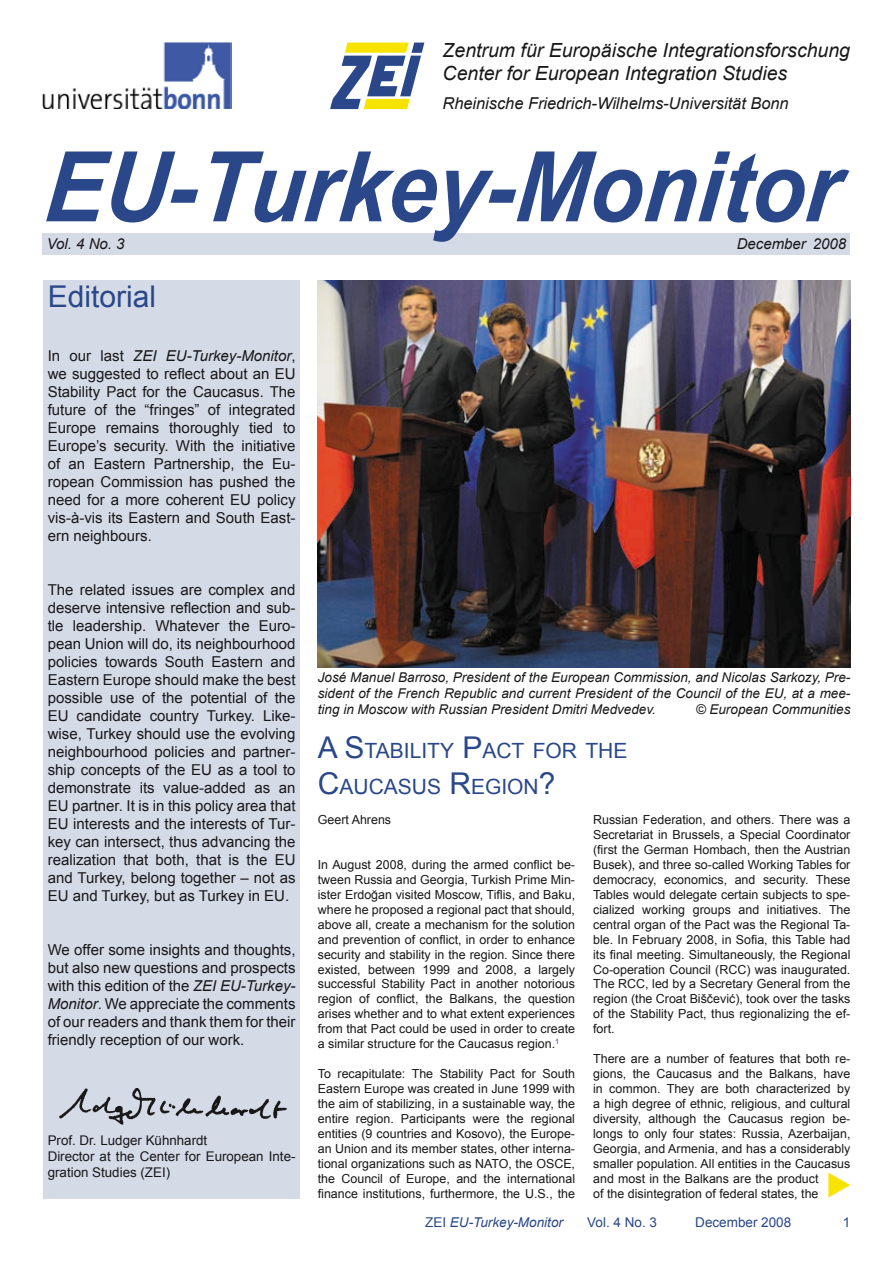
<style>
.page{position:relative;width:893px;height:1263px;background:#fff}
.page>*{position:absolute;margin:0;border:0;box-sizing:border-box;transform-origin:0 0}
.t1{font:italic 700 97.5px "Arial";color:#294789;scale:.91 1}
.t2{font:30px "Arial";color:#294789}
.t3{font:21px/36px "Arial";color:#294789}
.t4{font:italic 19.5px/23.4px "Arial";color:#191819}
.t5{font:italic 16.35px "Arial";color:#191819}
.t6{font:15px/18px "Arial";color:#191819;text-align:justify}
.t7{font:italic 15px "Arial";color:#191819}
.t8{font:italic 13.5px/16.2px "Arial";color:#191819;text-align:justify}
.t9{font:13.5px "Arial";color:#294789}
.t10{font:italic 13.5px "Arial";color:#294789}
.t11{font:13.35px/16px "Arial";color:#191819}
.t12{font:12.45px/15px "Arial";color:#191819;text-align:justify}
.s1{font-style:italic}
.s2{font-size:30px}
.s3{font-style:normal}
</style>
<div class="page">
<div style="left:43px;top:233px;width:807px;height:22px;background:#d5dae7"></div>
<svg style="left:330px;top:43px;width:94px;height:66px"></svg>
<div style="left:43px;top:281px;width:257px;height:918px;background:#d5dae7"></div>
<img style="left:318px;top:280px;width:532px;height:388px">
<img style="left:60px;top:1088px;width:227px;height:37px">
<img style="left:43px;top:43px;width:188px;height:66px">
<img style="left:828px;top:1172px;width:22px;height:26px">
<h3 class="t4" style="left:443px;top:38px;width:409px">Zentrum für Europäische Integrationsforschung<br>Center for European Integration Studies</h3>
<h3 class="t5" style="left:443px;top:92px;width:347px">Rheinische Friedrich-Wilhelms-Universität Bonn</h3>
<h1 class="t1" style="left:43px;top:124px;width:875px">EU-Turkey-Monitor</h1>
<p class="t7" style="left:47px;top:234px;width:79px">Vol. 4 No. 3</p>
<p class="t7" style="left:737px;top:234px;width:111px">December 2008</p>
<h2 class="t2" style="left:48px;top:277px;width:110px">Editorial</h2>
<p class="t6" style="left:48px;top:347px;width:249px">In our last <span class="s1">ZEI EU-Turkey-Monitor</span>, we suggested to reflect about an EU Stability Pact for the Caucasus. The future of the “fringes” of integrated Europe remains thoroughly tied to Europe’s security. With the initiative of an Eastern Partnership, the Eu&shy;ropean Commission has pushed the need for a more coherent EU policy vis-à-vis its Eastern and South East&shy;ern neighbours.</p>
<p class="t6" style="left:48px;top:581px;width:249px">The related issues are complex and deserve intensive reflection and sub&shy;tle leadership. Whatever the Euro&shy;pean Union will do, its neighbourhood policies towards South Eastern and Eastern Europe should make the best possible use of the potential of the EU candidate country Turkey. Like&shy;wise, Turkey should use the evolving neighbourhood policies and partner&shy;ship concepts of the EU as a tool to demonstrate its value-added as an EU partner. It is in this policy area that EU interests and the interests of Tur&shy;key can intersect, thus advancing the realization that both, that is the EU and Turkey, belong together – not as EU and Turkey, but as Turkey in EU.</p>
<p class="t6" style="left:48px;top:941px;width:249px">We offer some insights and thoughts, but also new questions and prospects with this edition of the <span class="s1">ZEI EU-Turkey-Monitor</span>. We appreciate the comments of our readers and thank them for their friendly reception of our work.</p>
<p class="t11" style="left:48px;top:1132px;width:249px">Prof. Dr. Ludger Kühnhardt<br>Director at the Center for European Inte&shy;gration Studies (ZEI)</p>
<p class="t8" style="left:318px;top:669px;width:534px">José Manuel Barroso, President of the European Commission, and Nicolas Sarkozy, Pre&shy;sident of the French Republic and current President of the Council of the EU, at a mee&shy;ting in Moscow with Russian President Dmitri Medvedev.</p>
<p class="t8" style="left:696px;top:701px;width:156px">© European Communities</p>
<h3 class="t3" style="left:318px;top:732px;width:311px"><span class="s2">A S</span>TABILITY <span class="s2">P</span>ACT FOR THE<br><span class="s2">C</span>AUCASUS <span class="s2">R</span>EGION<span class="s2">?</span></h3>
<p class="t12" style="left:318px;top:812px;width:75px">Geert Ahrens</p>
<p class="t12" style="left:318px;top:857px;width:259px">In August 2008, during the armed conflict be&shy;tween Russia and Georgia, Turkish Prime Min&shy;ister Erdoğan visited Moscow, Tiflis, and Baku, where he proposed a regional pact that should, above all, create a mechanism for the solution and prevention of conflict, in order to enhance security and stability in the region. Since there existed, between 1999 and 2008, a largely successful Stability Pact in another notorious region of conflict, the Balkans, the question arises whether and to what extent experiences from that Pact could be used in order to create a similar structure for the Caucasus region.<sup>1</sup></p>
<p class="t12" style="left:318px;top:1066px;width:259px">To recapitulate: The Stability Pact for South Eastern Europe was created in June 1999 with the aim of stabilizing, in a sustainable way, the entire region. Participants were the regional entities (9 countries and Kosovo), the Europe&shy;an Union and its member states, other interna&shy;tional organizations such as NATO, the OSCE, the Council of Europe, and the international finance institutions, furthermore, the U.S., the</p>
<p class="t12" style="left:593px;top:812px;width:259px">Russian Federation, and others. There was a Secretariat in Brussels, a Special Coordinator (first the German Hombach, then the Austrian Busek), and three so-called Working Tables for democracy, economics, and security. These Tables would delegate certain subjects to spe&shy;cialized working groups and initiatives. The central organ of the Pact was the Regional Ta&shy;ble. In February 2008, in Sofia, this Table had its final meeting. Simultaneously, the Regional Co-operation Council (RCC) was inaugurated.<br>The RCC, led by a Secretary General from the region (the Croat Biščević), took over the tasks of the Stability Pact, thus regionalizing the ef&shy;fort.</p>
<p class="t12" style="left:593px;top:1051px;width:259px;text-align:left">There are a number of features that both re&shy;gions, the Caucasus and the Balkans, have in common. They are both characterized by a high degree of ethnic, religious, and cultural diversity, although the Caucasus region be&shy;longs to only four states: Russia, Azerbaijan, Georgia, and Armenia, and has a considerably smaller population. All entities in the Caucasus and most in the Balkans are the product<br>of the disintegration of federal states, the</p>
<p class="t10" style="left:425px;top:1213px;width:139px"><span class="s3">ZEI</span> EU-Turkey-Monitor</p>
<p class="t9" style="left:587px;top:1213px;width:71px">Vol. 4 No. 3</p>
<p class="t9" style="left:695px;top:1213px;width:98px">December 2008</p>
<p class="t9" style="left:843px;top:1213px;width:9px">1</p>
</div>
